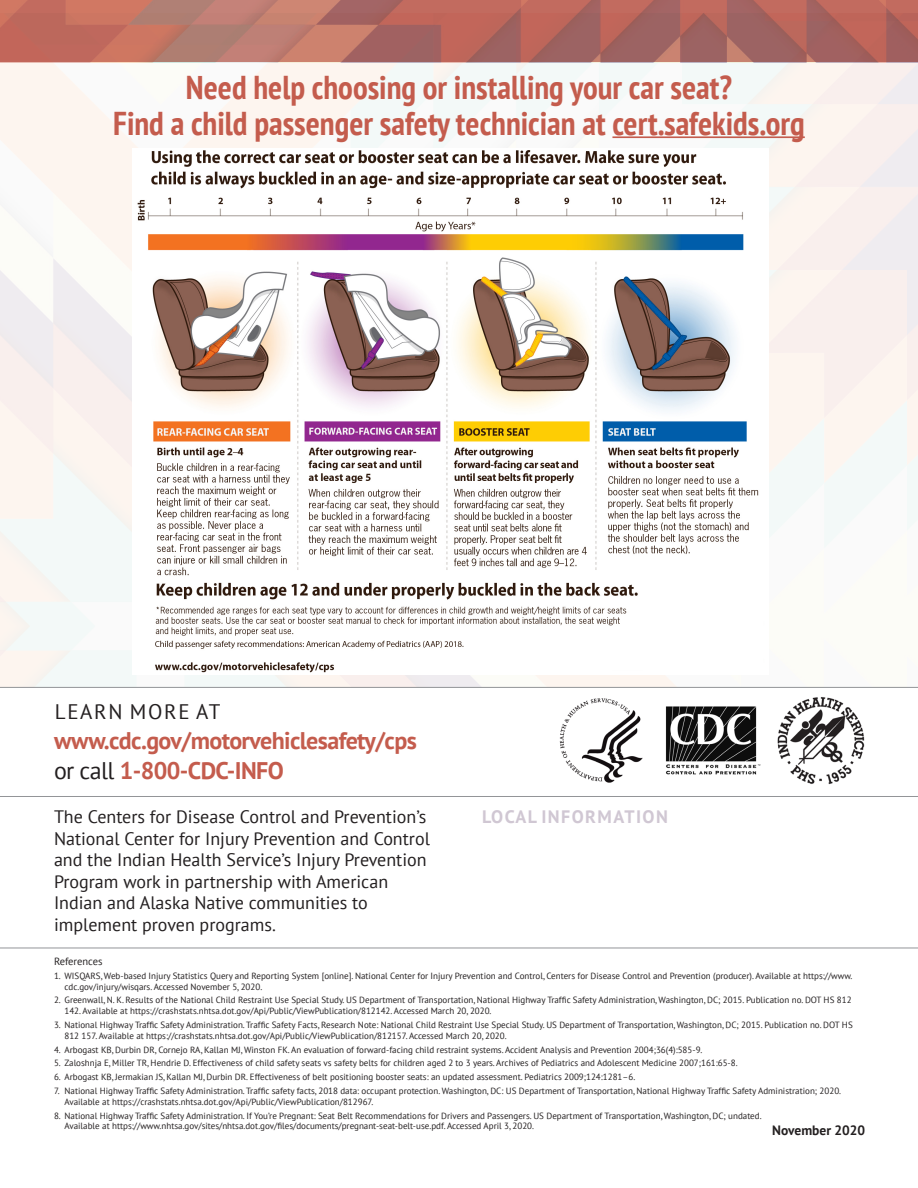
<style>
.page{position:relative;width:918px;height:1188px;background:#fff}
.page>*{position:absolute;margin:0;border:0;box-sizing:border-box;transform-origin:0 0}
.t1{font:700 condensed 33px/36px "PT Sans";color:#c45c4d;text-align:center}
.t2{font:700 24px/30px "PT Sans";letter-spacing:-.025em;color:#c45c4d}
.t3{font:21px "PT Sans";letter-spacing:.08em;color:#231f20}
.t4{font:18px/21.6px "PT Sans";color:#231f20}
.t5{font:700 18px "PT Sans";letter-spacing:.08em;color:#d0c7d3}
.t6{font:700 13.5px "PT Sans";color:#231f20}
.t7{font:10.5px "PT Sans";color:#231f20}
.t8{font:9px/10.8px "PT Sans";color:#231f20}
.s1{font-weight:400;color:#231f20}
</style>
<div class="page">
<hr style="left:612px;top:136px;width:193px;height:2px;background:#c45c4d">
<hr style="left:0;top:948px;width:918px;height:1px;background:#939598">
<hr style="left:0;top:796px;width:918px;height:1px;background:#939598">
<img style="left:559px;top:697px;width:306px;height:88px">
<svg style="left:0;top:0;width:918px;height:62px;background:#b46c63"></svg>
<hr style="left:0;top:687px;width:918px;height:1px;background:#939598">
<img style="left:137px;top:150px;width:622px;height:523px">
<div style="left:660px;top:610px;width:103px;height:61px;background:#fff"></div>
<div style="left:606px;top:661px;width:41px;height:9px;background:#fff"></div>
<p class="t1" style="left:113px;top:69px;width:693px">Need help choosing or installing your car seat?<br>Find a child passenger safety technician at cert.safekids.org</p>
<p class="t3" style="left:55px;top:698px;width:167px">LEARN MORE AT</p>
<p class="t2" style="left:54px;top:725px;width:364px">www.cdc.gov/motorvehiclesafety/cps <span class="s1">or call</span> 1-800-CDC-INFO</p>
<p class="t4" style="left:54px;top:805px;width:374px">The Centers for Disease Control and Prevention’s</p>
<p class="t4" style="left:54px;top:827px;width:377px">National Center for Injury Prevention and Control and the Indian Health Service’s Injury Prevention Program work in partnership with American Indian and Alaska Native communities to implement proven programs.</p>
<p class="t5" style="left:482px;top:805px;width:187px">LOCAL INFORMATION</p>
<p class="t7" style="left:54px;top:955px;width:50px">References</p>
<p class="t8" style="left:64px;top:970px;width:790px;text-indent:-10px">1. WISQARS, Web-based Injury Statistics Query and Reporting System [online]. National Center for Injury Prevention and Control, Centers for Disease Control and Prevention (producer). Available at https://www. cdc.gov/injury/wisqars. Accessed November 5, 2020.</p>
<p class="t8" style="left:64px;top:995px;width:789px;text-indent:-10px">2. Greenwall, N. K. Results of the National Child Restraint Use Special Study. US Department of Transportation, National Highway Traffic Safety Administration, Washington, DC; 2015. Publication no. DOT HS 812<br>142. Available at https://crashstats.nhtsa.dot.gov/Api/Public/ViewPublication/812142. Accessed March 20, 2020.</p>
<p class="t8" style="left:64px;top:1019px;width:790px;text-indent:-10px">3. National Highway Traffic Safety Administration. Traffic Safety Facts, Research Note: National Child Restraint Use Special Study. US Department of Transportation, Washington, DC; 2015. Publication no. DOT HS<br>812 157. Available at https://crashstats.nhtsa.dot.gov/Api/Public/ViewPublication/812157. Accessed March 20, 2020.</p>
<p class="t8" style="left:54px;top:1044px;width:650px">4. Arbogast KB, Durbin DR, Cornejo RA, Kallan MJ, Winston FK. An evaluation of forward-facing child restraint systems. Accident Analysis and Prevention 2004;36(4):585-9.</p>
<p class="t8" style="left:54px;top:1058px;width:685px">5. Zaloshnja E, Miller TR, Hendrie D. Effectiveness of child safety seats vs safety belts for children aged 2 to 3 years. Archives of Pediatrics and Adolescent Medicine 2007;161:65-8.</p>
<p class="t8" style="left:54px;top:1071px;width:583px">6. Arbogast KB, Jermakian JS, Kallan MJ, Durbin DR. Effectiveness of belt positioning booster seats: an updated assessment. Pediatrics 2009;124:1281–6.</p>
<p class="t8" style="left:64px;top:1085px;width:778px;text-indent:-10px">7. National Highway Traffic Safety Administration. Traffic safety facts, 2018 data: occupant protection. Washington, DC: US Department of Transportation, National Highway Traffic Safety Administration; 2020.<br>Available at https://crashstats.nhtsa.dot.gov/Api/Public/ViewPublication/812967.</p>
<p class="t8" style="left:64px;top:1110px;width:699px;text-indent:-10px">8. National Highway Traffic Safety Administration. If You’re Pregnant: Seat Belt Recommendations for Drivers and Passengers. US Department of Transportation, Washington, DC; undated.<br>Available at https://www.nhtsa.gov/sites/nhtsa.dot.gov/files/documents/pregnant-seat-belt-use.pdf. Accessed April 3, 2020.</p>
<p class="t6" style="left:772px;top:1121px;width:94px">November 2020</p>
</div>
